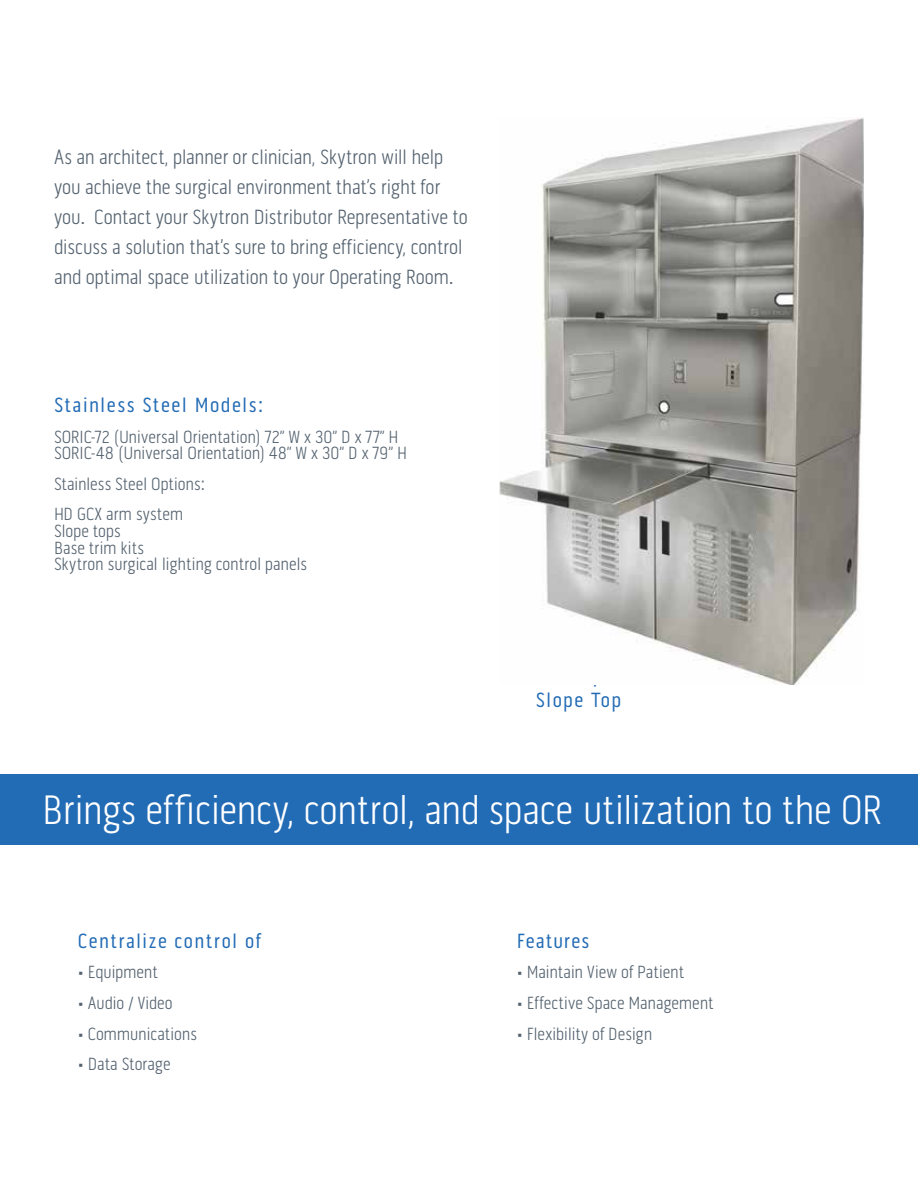
<style>
.page{position:relative;width:918px;height:1188px;background:#fff}
.page>*{position:absolute;margin:0;border:0;box-sizing:border-box;transform-origin:0 0}
.t1{font:300 42px "Pill Gothic 300 mg";letter-spacing:-.015em;color:#fff}
.t2{font:300 21px/30px "Pill Gothic 300 mg";letter-spacing:-.01em;color:#54626f}
.t3{font:21px "Pill Gothic 300 mg";letter-spacing:.065em;color:#226bb5}
.t4{font:21px "Pill Gothic 300 mg";letter-spacing:.045em;color:#226bb5}
.t5{font:300 18px/16.5px "Pill Gothic 300 mg";letter-spacing:-.005em;color:#54626f}
</style>
<div class="page">
<div style="left:0;top:775px;width:918px;height:70px;background:#226bb5"></div>
<img style="left:500px;top:118px;width:364px;height:566px">
<p class="t2" style="left:54px;top:142px;width:415px">As an architect, planner or clinician, Skytron will help you achieve the surgical environment that’s right for you. Contact your Skytron Distributor Representative to discuss a solution that’s sure to bring efficiency, control and optimal space utilization to your Operating Room.</p>
<p class="t3" style="left:54px;top:393px;width:211px">Stainless Steel Models:</p>
<p class="t5" style="left:54px;top:429px;width:355px">SORIC-72 (Universal Orientation) 72” W x 30” D x 77” H<br>SORIC-48 (Universal Orientation) 48” W x 30” D x 79” H</p>
<p class="t5" style="left:54px;top:469px;width:153px;line-height:30.6px">Stainless Steel Options:<br>HD GCX arm system</p>
<p class="t5" style="left:54px;top:523px;width:255px">Slope tops<br>Base trim kits<br>Skytron surgical lighting control panels</p>
<p class="t3" style="left:536px;top:688px;width:87px">Slope Top</p>
<h1 class="t1" style="left:42px;top:785px;width:841px">Brings efficiency, control, and space utilization to the OR</h1>
<p class="t3" style="left:78px;top:928px;width:185px">Centralize control of</p>
<p class="t5" style="left:78px;top:964px;width:81px">• Equipment</p>
<p class="t5" style="left:78px;top:995px;width:97px">• Audio / Video</p>
<p class="t5" style="left:78px;top:1025px;width:121px">• Communications</p>
<p class="t5" style="left:78px;top:1056px;width:94px">• Data Storage</p>
<p class="t4" style="left:517px;top:928px;width:74px">Features</p>
<p class="t5" style="left:517px;top:964px;width:169px">• Maintain View of Patient</p>
<p class="t5" style="left:517px;top:995px;width:198px">• Effective Space Management</p>
<p class="t5" style="left:517px;top:1026px;width:137px">• Flexibility of Design</p>
</div>
